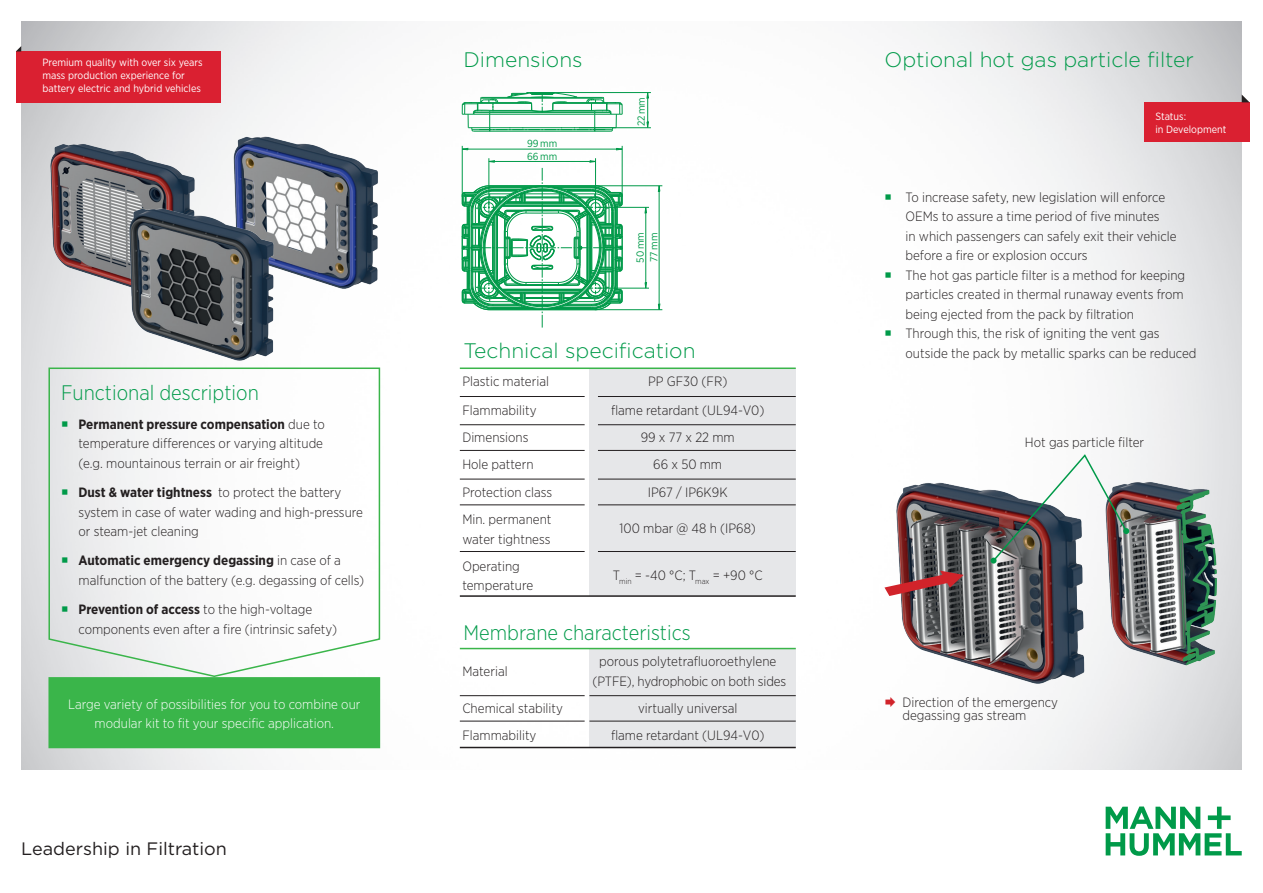
<style>
.page{position:relative;width:1263px;height:893px;background:#fff}
.page>*{position:absolute;margin:0;border:0;box-sizing:border-box;transform-origin:0 0}
.t1{font:300 21px "Gotham";color:#009a49}
.t2{font:300 21px "Gotham Narrow";color:#009a49}
.t3{font:18px "Gotham";color:#231f20}
.t4{font:300 13.5px/19.5px "Gotham Narrow";color:#231f20}
.t5{font:300 13.5px/19.5px "Gotham Narrow";color:#fff;text-align:center}
.t6{font:10.5px/12.6px "Gotham Narrow";color:#fff}
.t7{font:10.2px/12.5px "Gotham Narrow";color:#009a49}
.s1{color:#009a49}
.s2{font-weight:700}
</style>
<div class="page">
<img style="left:21px;top:21px;width:1221px;height:749px">
<svg style="left:1106px;top:806px;width:136px;height:50px"></svg>
<div style="left:1144px;top:102px;width:105px;height:40px;background:#da2031"></div>
<svg style="left:1242px;top:95px;width:7px;height:7px"></svg>
<div style="left:48px;top:677px;width:332px;height:71px;background:#3ab54a"></div>
<div style="left:16px;top:51px;width:205px;height:52px;background:#da2031"></div>
<svg style="left:16px;top:46px;width:5px;height:5px"></svg>
<img style="left:222px;top:130px;width:183px;height:166px">
<img style="left:43px;top:142px;width:183px;height:166px">
<img style="left:112px;top:195px;width:183px;height:166px">
<div style="left:589px;top:648px;width:207px;height:100px;background:#e6e7e9"></div>
<div style="left:589px;top:368px;width:207px;height:227px;background:#e6e7e9"></div>
<hr style="left:460px;top:396px;width:125px;height:1px;background:#231f20">
<hr style="left:598px;top:396px;width:198px;height:1px;background:#231f20">
<hr style="left:460px;top:424px;width:125px;height:1px;background:#231f20">
<hr style="left:598px;top:424px;width:198px;height:1px;background:#231f20">
<hr style="left:460px;top:479px;width:125px;height:1px;background:#231f20">
<hr style="left:598px;top:479px;width:198px;height:1px;background:#231f20">
<hr style="left:460px;top:450px;width:125px;height:1px;background:#231f20">
<hr style="left:598px;top:450px;width:198px;height:1px;background:#231f20">
<hr style="left:460px;top:505px;width:125px;height:1px;background:#231f20">
<hr style="left:598px;top:505px;width:198px;height:1px;background:#231f20">
<hr style="left:460px;top:551px;width:125px;height:1px;background:#231f20">
<hr style="left:460px;top:695px;width:125px;height:1px;background:#231f20">
<hr style="left:460px;top:721px;width:125px;height:1px;background:#231f20">
<hr style="left:598px;top:551px;width:198px;height:1px;background:#231f20">
<hr style="left:589px;top:695px;width:207px;height:1px;background:#231f20">
<hr style="left:589px;top:721px;width:207px;height:1px;background:#231f20">
<hr style="left:460px;top:367px;width:336px;height:2px;background:#3ab54a">
<hr style="left:460px;top:648px;width:336px;height:1px;background:#3ab54a">
<hr style="left:460px;top:595px;width:336px;height:2px;background:#231f20">
<hr style="left:460px;top:747px;width:336px;height:1px;background:#231f20">
<hr style="left:462px;top:146px;width:1px;height:51px;background:#009a49">
<hr style="left:622px;top:146px;width:1px;height:51px;background:#009a49">
<hr style="left:595px;top:288px;width:54px;height:1px;background:#009a49">
<hr style="left:595px;top:207px;width:54px;height:1px;background:#009a49">
<hr style="left:595px;top:309px;width:67px;height:1px;background:#009a49">
<hr style="left:595px;top:186px;width:67px;height:1px;background:#009a49">
<hr style="left:489px;top:158px;width:1px;height:51px;background:#009a49">
<hr style="left:595px;top:158px;width:1px;height:51px;background:#009a49">
<hr style="left:579px;top:127px;width:72px;height:1px;background:#009a49">
<hr style="left:526px;top:92px;width:125px;height:1px;background:#009a49">
<svg style="left:462px;top:92px;width:161px;height:40px"></svg>
<hr style="left:468px;top:149px;width:148px;height:1px;background:#009a49">
<svg style="left:460px;top:148px;width:8px;height:2px"></svg>
<svg style="left:616px;top:148px;width:8px;height:2px"></svg>
<hr style="left:645px;top:213px;width:1px;height:70px;background:#009a49">
<svg style="left:645px;top:205px;width:2px;height:8px"></svg>
<svg style="left:645px;top:282px;width:2px;height:8px"></svg>
<hr style="left:659px;top:191px;width:1px;height:113px;background:#009a49">
<svg style="left:658px;top:304px;width:2px;height:8px"></svg>
<svg style="left:658px;top:184px;width:2px;height:8px"></svg>
<svg style="left:462px;top:160px;width:161px;height:168px"></svg>
<svg style="left:647px;top:90px;width:2px;height:40px"></svg>
<svg style="left:48px;top:367px;width:333px;height:311px"></svg>
<img style="left:884px;top:469px;width:207px;height:217px">
<img style="left:1094px;top:467px;width:139px;height:215px">
<svg style="left:884px;top:571px;width:80px;height:25px;background:#a15d61"></svg>
<img style="left:990px;top:453px;width:139px;height:111px">
<svg style="left:886px;top:697px;width:9px;height:10px"></svg>
<p class="t6" style="left:43px;top:56px;width:162px">Premium quality with over six years mass production experience for battery electric and hybrid vehicles</p>
<h1 class="t2" style="left:61px;top:379px;width:199px">Functional description</h1>
<p class="t4" style="left:78px;top:414px;width:248px;text-indent:-17px"><span class="s1">○</span> <span class="s2">Permanent pressure compensation</span> due to temperature differences or varying altitude (e.g. mountainous terrain or air freight)</p>
<p class="t4" style="left:78px;top:482px;width:286px;text-indent:-17px"><span class="s1">○</span> <span class="s2">Dust &amp; water tightness</span> to protect the battery system in case of water wading and high-pressure or steam-jet cleaning</p>
<p class="t4" style="left:78px;top:550px;width:287px;text-indent:-17px"><span class="s1">○</span> <span class="s2">Automatic emergency degassing</span> in case of a malfunction of the battery (e.g. degassing of cells)</p>
<p class="t4" style="left:78px;top:599px;width:260px;text-indent:-17px"><span class="s1">○</span> <span class="s2">Prevention of access</span> to the high-voltage components even after a fire (intrinsic safety)</p>
<p class="t5" style="left:68px;top:694px;width:294px">Large variety of possibilities for you to combine our modular kit to fit your specific application.</p>
<h2 class="t3" style="left:21px;top:838px;width:207px">Leadership in Filtration</h2>
<h1 class="t1" style="left:463px;top:46px;width:121px">Dimensions</h1>
<p class="t7" style="left:527px;top:137px;width:32px">99 mm<br>66 mm</p>
<p class="t7" style="left:635px;top:126px;width:31px;rotate:-90deg">22 mm</p>
<p class="t7" style="left:633px;top:263px;width:32px;line-height:13.8px;rotate:-90deg">50 mm<br>77 mm</p>
<h1 class="t1" style="left:463px;top:338px;width:234px">Technical specification</h1>
<p class="t4" style="left:462px;top:371px;width:88px">Plastic material</p>
<p class="t4" style="left:648px;top:371px;width:81px">PP GF30 (FR)</p>
<p class="t4" style="left:462px;top:400px;width:76px">Flammability</p>
<p class="t4" style="left:611px;top:400px;width:155px">flame retardant (UL94-V0)</p>
<p class="t4" style="left:462px;top:427px;width:68px">Dimensions</p>
<p class="t4" style="left:641px;top:427px;width:96px">99 x 77 x 22 mm</p>
<p class="t4" style="left:462px;top:454px;width:73px">Hole pattern</p>
<p class="t4" style="left:653px;top:454px;width:70px">66 x 50 mm</p>
<p class="t4" style="left:462px;top:482px;width:91px">Protection class</p>
<p class="t4" style="left:648px;top:482px;width:81px">IP67 / IP6K9K</p>
<p class="t4" style="left:462px;top:509px;width:91px">Min. permanent</p>
<p class="t4" style="left:620px;top:518px;width:138px">100 mbar @ 48 h (IP68)</p>
<p class="t4" style="left:462px;top:525px;width:90px;line-height:27px">water tightness<br>Operating</p>
<p class="t4" style="left:613px;top:565px;width:151px">T<sub>min</sub> = -40 °C; T<sub>max</sub> = +90 °C</p>
<p class="t4" style="left:462px;top:575px;width:72px">temperature</p>
<h1 class="t2" style="left:463px;top:619px;width:229px">Membrane characteristics</h1>
<p class="t4" style="left:462px;top:661px;width:47px">Material</p>
<p class="t4" style="left:592px;top:652px;width:195px;text-align:center">porous polytetrafluoroethylene (PTFE), hydrophobic on both sides</p>
<p class="t4" style="left:462px;top:698px;width:102px">Chemical stability</p>
<p class="t4" style="left:638px;top:698px;width:101px">virtually universal</p>
<p class="t4" style="left:462px;top:725px;width:76px">Flammability</p>
<p class="t4" style="left:611px;top:725px;width:155px">flame retardant (UL94-V0)</p>
<h1 class="t1" style="left:884px;top:46px;width:311px">Optional hot gas particle filter</h1>
<p class="t6" style="left:1155px;top:110px;width:73px">Status:<br>in Development</p>
<p class="t4" style="left:905px;top:187px;width:272px;text-indent:-21px"><span class="s1">○</span> To increase safety, new legislation will enforce OEMs to assure a time period of five minutes<br>in which passengers can safely exit their vehicle before a fire or explosion occurs</p>
<p class="t4" style="left:905px;top:265px;width:281px;text-align:justify;text-indent:-21px"><span class="s1">○</span> The hot gas particle filter is a method for keeping particles created in thermal runaway events from being ejected from the pack by filtration</p>
<p class="t4" style="left:905px;top:323px;width:293px;text-indent:-21px"><span class="s1">○</span> Through this, the risk of igniting the vent gas outside the pack by metallic sparks can be reduced</p>
<p class="t4" style="left:1025px;top:432px;width:121px">Hot gas particle filter</p>
<p class="t4" style="left:902px;top:695px;width:157px;line-height:13.5px">Direction of the emergency degassing gas stream</p>
</div>
